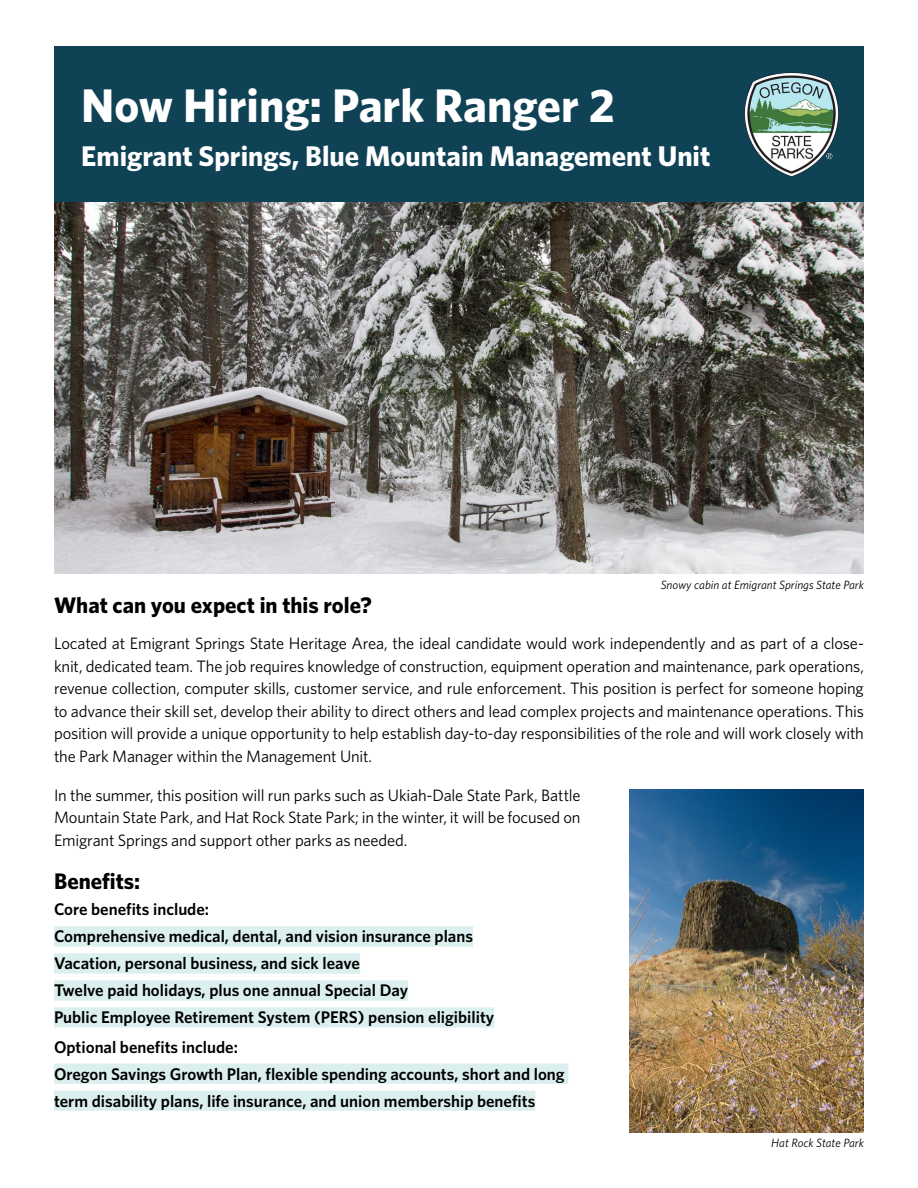
<style>
.page{position:relative;width:918px;height:1188px;background:#fff}
.page>*{position:absolute;margin:0;border:0;box-sizing:border-box;transform-origin:0 0}
.t1{font:700 47.25px "Whitney";color:#fff}
.t2{font:700 28.5px "Whitney";color:#fff}
.t3{font:700 22.5px "Whitney";color:#000}
.t4{font:600 16.8px/27px "Whitney";color:#000}
.t5{font:16.5px/22.5px "Whitney";letter-spacing:-.01em;color:#000;text-align:justify}
.t6{font:italic 12px "Whitney";color:#000}
</style>
<div class="page">
<div style="left:54px;top:47px;width:810px;height:209px;background:#104256"></div>
<img style="left:744px;top:72px;width:95px;height:105px">
<img style="left:54px;top:202px;width:810px;height:371px">
<img style="left:630px;top:789px;width:234px;height:343px">
<div style="left:54px;top:926px;width:419px;height:21px;background:#dbf0ee"></div>
<div style="left:54px;top:953px;width:306px;height:21px;background:#dbf0ee"></div>
<div style="left:54px;top:980px;width:354px;height:21px;background:#dbf0ee"></div>
<div style="left:54px;top:1007px;width:440px;height:21px;background:#dbf0ee"></div>
<div style="left:54px;top:1064px;width:514px;height:20px;background:#dbf0ee"></div>
<div style="left:54px;top:1091px;width:481px;height:20px;background:#dbf0ee"></div>
<p class="t1" style="left:81px;top:74px;width:535px">Now Hiring: Park Ranger 2</p>
<p class="t2" style="left:81px;top:137px;width:631px">Emigrant Springs, Blue Mountain Management Unit</p>
<p class="t6" style="left:661px;top:577px;width:205px">Snowy cabin at Emigrant Springs State Park</p>
<p class="t3" style="left:54px;top:590px;width:319px">What can you expect in this role?</p>
<p class="t5" style="left:54px;top:632px;width:812px">Located at Emigrant Springs State Heritage Area, the ideal candidate would work independently and as part of a close&shy;knit, dedicated team. The job requires knowledge of construction, equipment operation and maintenance, park operations, revenue collection, computer skills, customer service, and rule enforcement. This position is perfect for someone hoping to advance their skill set, develop their ability to direct others and lead complex projects and maintenance operations. This position will provide a unique opportunity to help establish day-to-day responsibilities of the role and will work closely with the Park Manager within the Management Unit.</p>
<p class="t5" style="left:54px;top:783px;width:528px">In the summer, this position will run parks such as Ukiah-Dale State Park, Battle Mountain State Park, and Hat Rock State Park; in the winter, it will be focused on Emigrant Springs and support other parks as needed.</p>
<p class="t3" style="left:54px;top:866px;width:88px">Benefits:</p>
<p class="t4" style="left:54px;top:896px;width:442px">Core benefits include:<br>Comprehensive medical, dental, and vision insurance plans Vacation, personal business, and sick leave<br>Twelve paid holidays, plus one annual Special Day<br>Public Employee Retirement System (PERS) pension eligibility</p>
<p class="t4" style="left:54px;top:1033px;width:512px">Optional benefits include:<br>Oregon Savings Growth Plan, flexible spending accounts, short and long term disability plans, life insurance, and union membership benefits</p>
<p class="t6" style="left:771px;top:1135px;width:94px">Hat Rock State Park</p>
</div>
